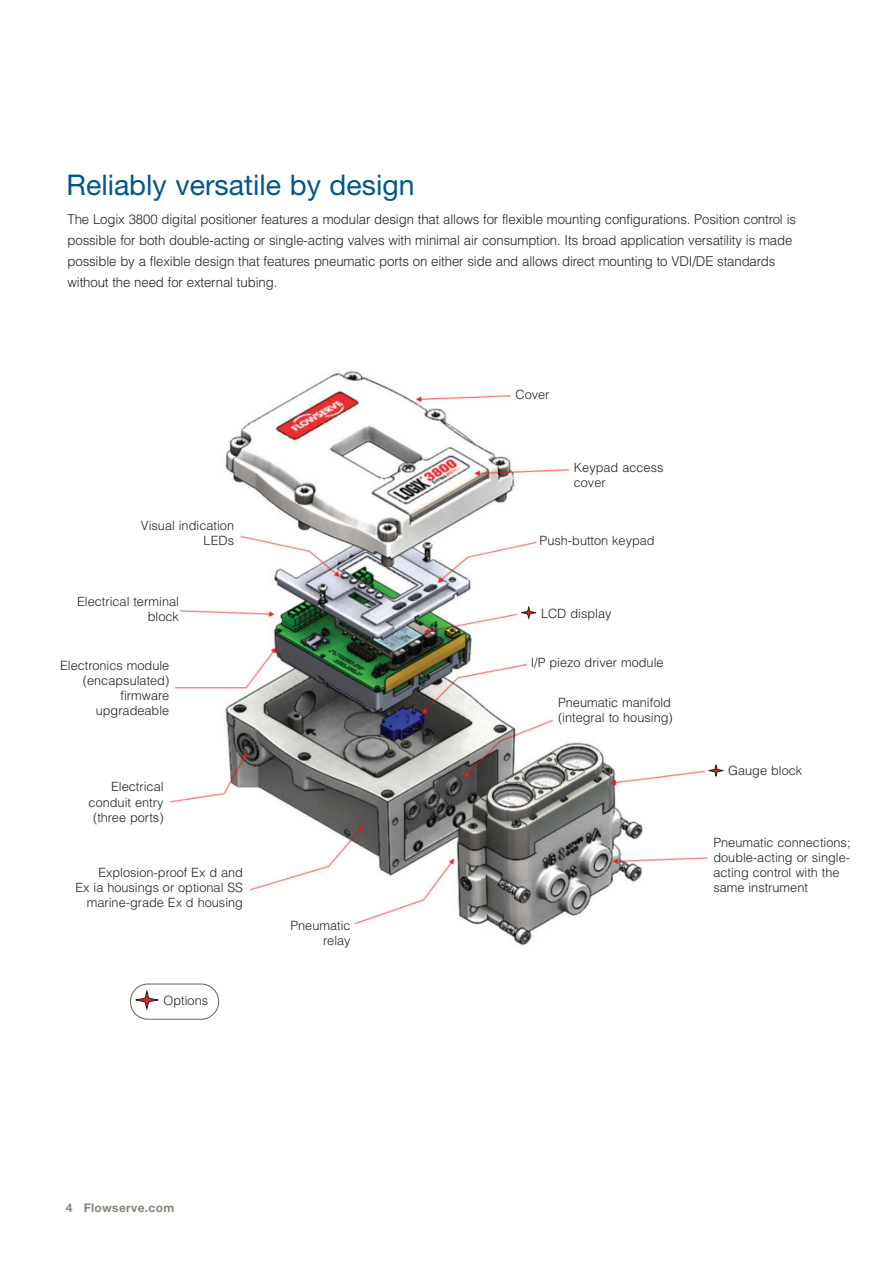
<style>
.page{position:relative;width:893px;height:1263px;background:#fff}
.page>*{position:absolute;margin:0;border:0;box-sizing:border-box;transform-origin:0 0}
.PB-Red_Page_Header{font:28.5px "Helvetica Neue LT Std";color:#00568a}
.PB-Intro_Paragraph{font:300 13.5px/21px "Helvetica LT Std";letter-spacing:-.01em;color:#231f20}
.PB-Callout_Body{font:300 12.75px/15.1px "Helvetica LT Std";color:#231f20;text-align:right}
.t1{font:700 12px "Helvetica Neue LT Std";letter-spacing:.025em;color:#8c837a}
</style>
<div class="page">
<img style="left:169px;top:370px;width:548px;height:576px">
<div style="left:707px;top:764px;width:18px;height:15px;background:#fff"></div>
<div style="left:519px;top:606px;width:19px;height:15px;background:#fff"></div>
<div style="left:130px;top:984px;width:89px;height:35px;border:1px solid #696057;border-radius:18px"></div>
<svg style="left:134px;top:990px;width:24px;height:19px"></svg>
<svg style="left:708px;top:764px;width:16px;height:12px"></svg>
<svg style="left:521px;top:606px;width:15px;height:12px"></svg>
<p class="PB-Red_Page_Header" style="left:67px;top:168px;width:350px">Reliably versatile by design</p>
<p class="PB-Intro_Paragraph" style="left:67px;top:209px;width:730px">The Logix 3800 digital positioner features a modular design that allows for flexible mounting configurations. Position control is possible for both double-acting or single-acting valves with minimal air consumption. Its broad application versatility is made possible by a flexible design that features pneumatic ports on either side and allows direct mounting to VDI/DE standards without the need for external tubing.</p>
<p class="PB-Callout_Body" style="left:141px;top:518px;width:95px">Visual indication<br>LEDs</p>
<p class="PB-Callout_Body" style="left:77px;top:594px;width:103px">Electrical terminal block</p>
<p class="PB-Callout_Body" style="left:60px;top:657px;width:111px">Electronics module (encapsulated) firmware upgradeable</p>
<p class="PB-Callout_Body" style="left:89px;top:779px;width:76px">Electrical conduit entry (three ports)</p>
<p class="PB-Callout_Body" style="left:75px;top:865px;width:169px">Explosion-proof Ex d and<br>Ex ia housings or optional SS marine-grade Ex d housing</p>
<p class="PB-Callout_Body" style="left:164px;top:993px;width:46px">Options</p>
<p class="PB-Callout_Body" style="left:290px;top:917px;width:62px">Pneumatic relay</p>
<p class="t1" style="left:66px;top:1201px;width:110px">4 Flowserve.com</p>
<p class="PB-Callout_Body" style="left:515px;top:387px;width:36px">Cover</p>
<p class="PB-Callout_Body" style="left:574px;top:460px;width:91px;text-align:left">Keypad access cover</p>
<p class="PB-Callout_Body" style="left:540px;top:532px;width:117px">Push-button keypad</p>
<p class="PB-Callout_Body" style="left:541px;top:605px;width:72px">LCD display</p>
<p class="PB-Callout_Body" style="left:531px;top:654px;width:134px">I/P piezo driver module</p>
<p class="PB-Callout_Body" style="left:558px;top:695px;width:116px;text-align:left">Pneumatic manifold (integral to housing)</p>
<p class="PB-Callout_Body" style="left:728px;top:762px;width:76px">Gauge block</p>
<p class="PB-Callout_Body" style="left:713px;top:834px;width:139px;text-align:left">Pneumatic connections; double-acting or single&shy;acting control with the same instrument</p>
</div>
